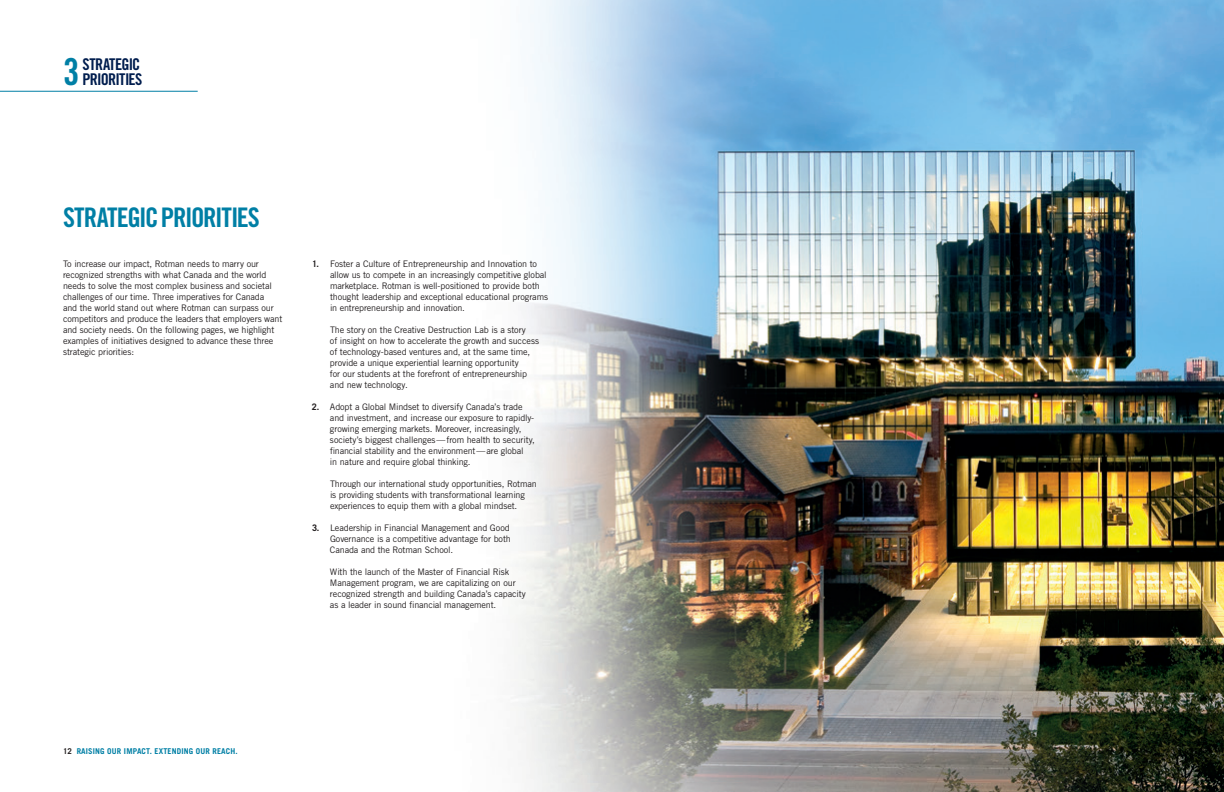
<style>
.page{position:relative;width:1224px;height:792px;background:#fff}
.page>*{position:absolute;margin:0;border:0;box-sizing:border-box;transform-origin:0 0}
.t1{font:37.2px "Trade Gothic LT Std Bd Cn 20";color:#007fa5}
.t2{font:27px "Trade Gothic LT Std Bd Cn 20";letter-spacing:-.05em;color:#007fa5}
.t3{font:16.2px "Trade Gothic LT Std Bd Cn 20";letter-spacing:-.045em;color:#001d4e}
.t4{font:9px/11px "Trade Gothic LT Std";letter-spacing:-.015em;color:#231f20}
.t5{font:700 8px "Trade Gothic LT Std";letter-spacing:.02em;color:#007fa5}
.s1{font-weight:700}
.s2{color:#231f20}
</style>
<div class="page">
<img style="left:0;top:0;width:1224px;height:792px">
<hr style="left:0;top:91px;width:198px;height:1px;background:#007fa5">
<h1 class="t1" style="left:63px;top:50px;width:18px">3</h1>
<h3 class="t3" style="left:83px;top:55px;width:59px">STRATEGIC</h3>
<h3 class="t3" style="left:83px;top:70px;width:61px">PRIORITIES</h3>
<h2 class="t2" style="left:63px;top:201px;width:198px">STRATEGIC PRIORITIES</h2>
<p class="t4" style="left:63px;top:258px;width:221px">To increase our impact, Rotman needs to marry our recognized strengths with what Canada and the world needs to solve the most complex business and societal challenges of our time. Three imperatives for Canada<br>and the world stand out where Rotman can surpass our competitors and produce the leaders that employers want and society needs. On the following pages, we highlight examples of initiatives designed to advance these three strategic priorities:</p>
<p class="t4" style="left:330px;top:258px;width:220px;text-indent:-18px"><span class="s1">1.</span> Foster a Culture of Entrepreneurship and Innovation to allow us to compete in an increasingly competitive global marketplace. Rotman is well-positioned to provide both thought leadership and exceptional educational programs in entrepreneurship and innovation.</p>
<p class="t4" style="left:330px;top:324px;width:211px">The story on the Creative Destruction Lab is a story<br>of insight on how to accelerate the growth and success of technology-based ventures and, at the same time, provide a unique experiential learning opportunity<br>for our students at the forefront of entrepreneurship and new technology.</p>
<p class="t4" style="left:330px;top:401px;width:207px;text-indent:-18px"><span class="s1">2.</span> Adopt a Global Mindset to diversify Canada’s trade and investment, and increase our exposure to rapidly&shy;growing emerging markets. Moreover, increasingly, society’s biggest challenges—from health to security, financial stability and the environment—are global<br>in nature and require global thinking.</p>
<p class="t4" style="left:330px;top:478px;width:208px">Through our international study opportunities, Rotman is providing students with transformational learning experiences to equip them with a global mindset.</p>
<p class="t4" style="left:330px;top:522px;width:182px;text-align:justify;text-indent:-18px"><span class="s1">3.</span> Leadership in Financial Management and Good Governance is a competitive advantage for both Canada and the Rotman School.</p>
<p class="t4" style="left:330px;top:566px;width:197px">With the launch of the Master of Financial Risk Management program, we are capitalizing on our recognized strength and building Canada’s capacity as a leader in sound financial management.</p>
<p class="t5" style="left:63px;top:746px;width:176px"><span class="s2">12</span> RAISING OUR IMPACT. EXTENDING OUR REACH.</p>
</div>
